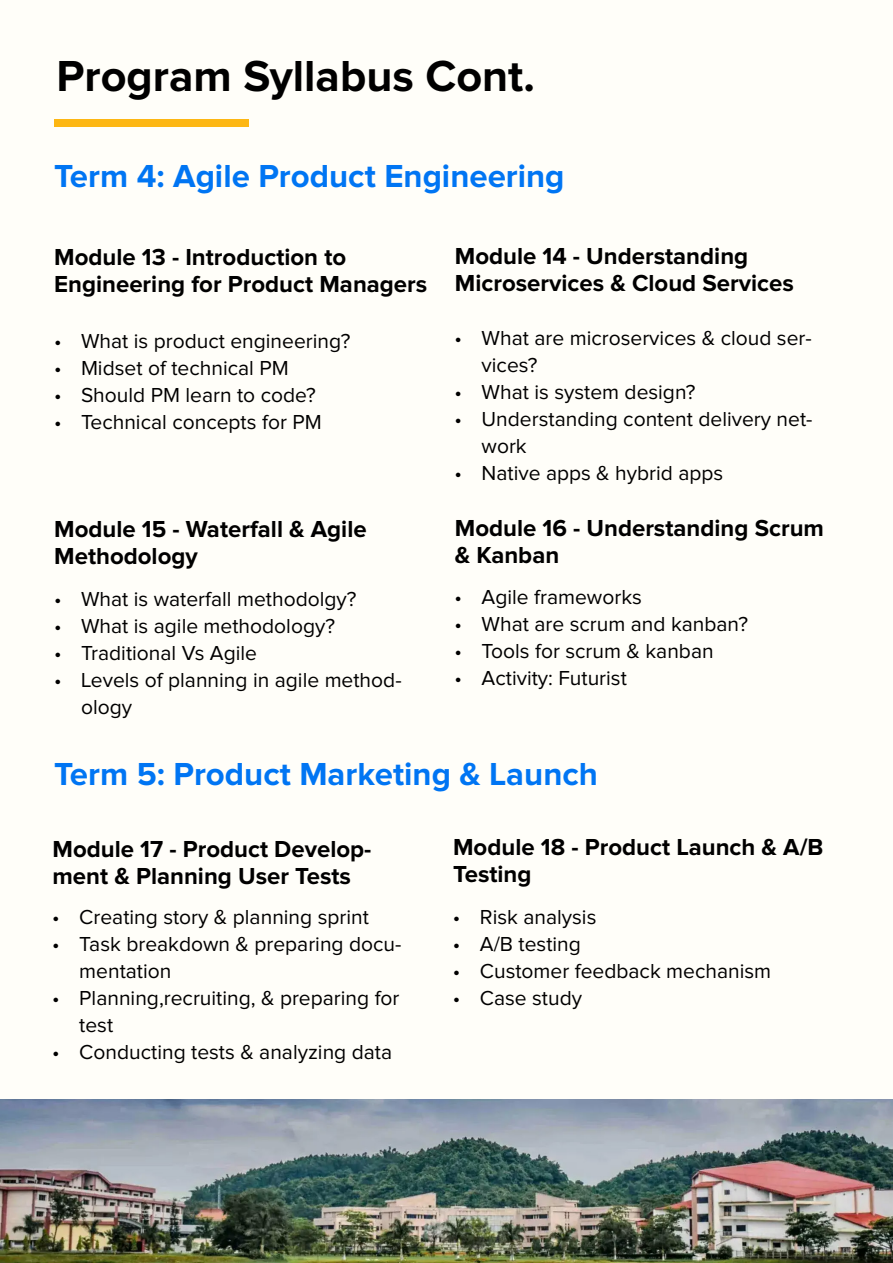
<style>
.page{position:relative;width:893px;height:1263px;background:#fffef9}
.page>*{position:absolute;margin:0;border:0;box-sizing:border-box;transform-origin:0 0}
.t1{font:700 45px "Proxima Nova";color:#000}
.t2{font:700 33px "Proxima Nova";color:#0075f3}
.t3{font:700 24px/27px "Proxima Nova";color:#000}
.t4{font:21px/27px "Proxima Nova";color:#000}
</style>
<div class="page">
<div style="left:54px;top:119px;width:194px;height:7px;background:#fdb714"></div>
<img style="left:0;top:1099px;width:893px;height:164px">
<p class="t1" style="left:56px;top:50px;width:480px">Program Syllabus Cont.</p>
<p class="t2" style="left:54px;top:157px;width:512px">Term 4: Agile Product Engineering</p>
<p class="t3" style="left:54px;top:244px;width:294px">Module 13 - Introduction to</p>
<p class="t3" style="left:54px;top:271px;width:375px">Engineering for Product Managers</p>
<p class="t4" style="left:54px;top:328px;width:298px">• What is product engineering?</p>
<p class="t4" style="left:54px;top:355px;width:236px">• Midset of technical PM</p>
<p class="t4" style="left:54px;top:382px;width:263px">• Should PM learn to code?</p>
<p class="t4" style="left:54px;top:409px;width:269px">• Technical concepts for PM</p>
<p class="t3" style="left:54px;top:516px;width:314px">Module 15 - Waterfall &amp; Agile<br>Methodology</p>
<p class="t4" style="left:54px;top:586px;width:304px">• What is waterfall methodolgy?</p>
<p class="t4" style="left:54px;top:613px;width:283px">• What is agile methodology?</p>
<p class="t4" style="left:54px;top:640px;width:205px">• Traditional Vs Agile</p>
<p class="t4" style="left:81px;top:667px;width:322px;text-indent:-27px">• Levels of planning in agile method&shy;ology</p>
<p class="t3" style="left:455px;top:243px;width:295px">Module 14 - Understanding</p>
<p class="t3" style="left:455px;top:270px;width:341px">Microservices &amp; Cloud Services</p>
<p class="t4" style="left:482px;top:325px;width:332px;text-indent:-27px">• What are microservices &amp; cloud ser&shy;vices?</p>
<p class="t4" style="left:455px;top:379px;width:242px">• What is system design?</p>
<p class="t4" style="left:482px;top:406px;width:332px;text-indent:-27px">• Understanding content delivery net&shy;work</p>
<p class="t4" style="left:455px;top:460px;width:270px">• Native apps &amp; hybrid apps</p>
<p class="t3" style="left:455px;top:515px;width:371px">Module 16 - Understanding Scrum &amp; Kanban</p>
<p class="t4" style="left:455px;top:585px;width:189px">• Agile frameworks</p>
<p class="t4" style="left:455px;top:612px;width:295px">• What are scrum and kanban?</p>
<p class="t4" style="left:455px;top:639px;width:261px">• Tools for scrum &amp; kanban</p>
<p class="t4" style="left:455px;top:666px;width:174px">• Activity: Futurist</p>
<p class="t2" style="left:54px;top:755px;width:545px">Term 5: Product Marketing &amp; Launch</p>
<p class="t3" style="left:53px;top:835px;width:320px">Module 17 - Product Develop&shy;ment &amp; Planning User Tests</p>
<p class="t4" style="left:52px;top:904px;width:318px">• Creating story &amp; planning sprint</p>
<p class="t4" style="left:79px;top:931px;width:324px;text-indent:-27px">• Task breakdown &amp; preparing docu&shy;mentation</p>
<p class="t4" style="left:79px;top:985px;width:322px;text-indent:-27px">• Planning,recruiting, &amp; preparing for test</p>
<p class="t4" style="left:52px;top:1039px;width:341px">• Conducting tests &amp; analyzing data</p>
<p class="t3" style="left:453px;top:834px;width:372px">Module 18 - Product Launch &amp; A/B<br>Testing</p>
<p class="t4" style="left:453px;top:904px;width:145px">• Risk analysis</p>
<p class="t4" style="left:453px;top:931px;width:130px">• A/B testing</p>
<p class="t4" style="left:453px;top:958px;width:320px">• Customer feedback mechanism</p>
<p class="t4" style="left:453px;top:985px;width:131px">• Case study</p>
</div>
